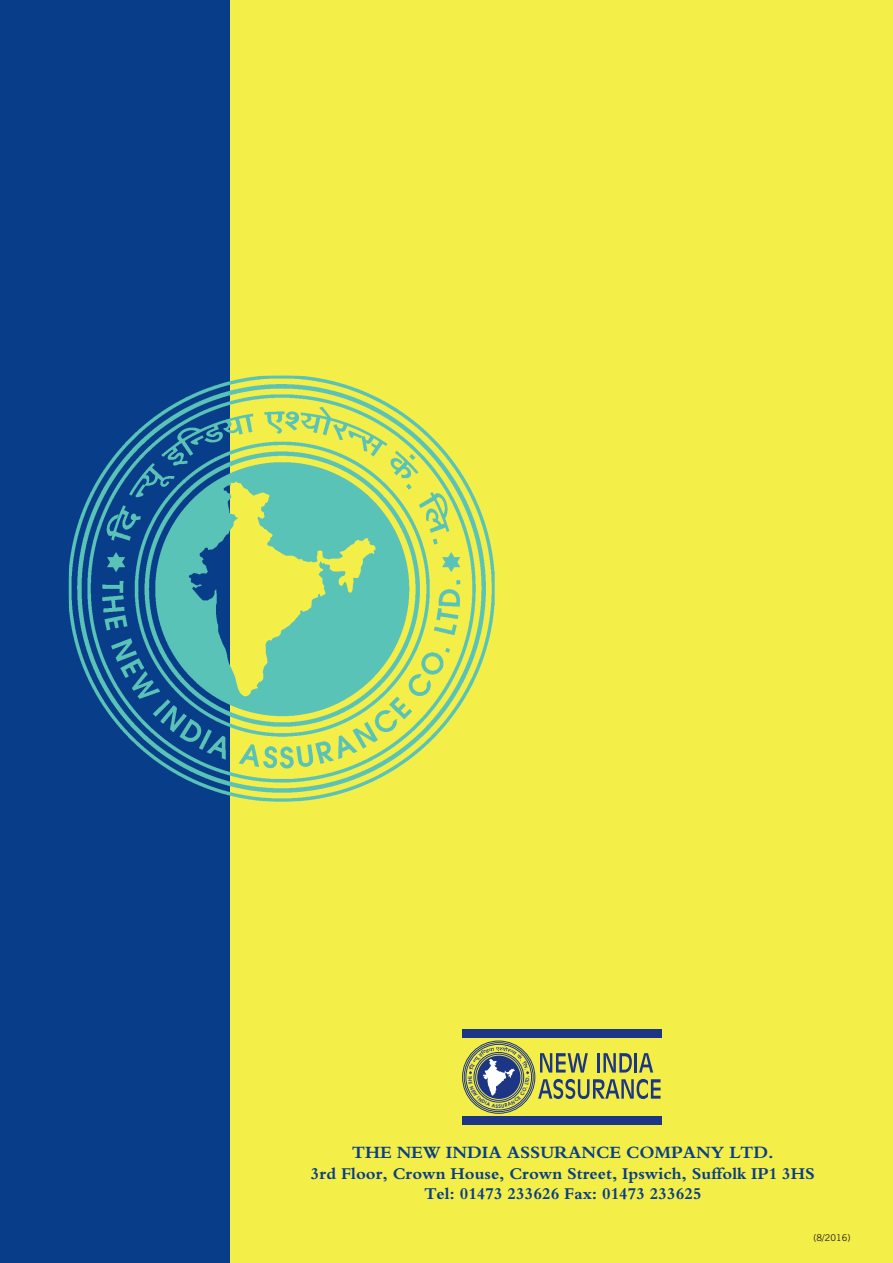
<style>
.page{position:relative;width:893px;height:1263px;background:#fff}
.page>*{position:absolute;margin:0;border:0;box-sizing:border-box;transform-origin:0 0}
.t1{font:700 18px "M Bembo";color:#083e89}
.t2{font:700 17.25px/20.7px "M Bembo";color:#083e89;text-align:center}
.t3{font:9.3px "News Gothic BT";color:#231f20}
.t4{font:600 4.8px "Avant Garde";color:#1c3685}
</style>
<div class="page">
<div style="left:212px;top:0;width:681px;height:1263px;background:#f4ee49"></div>
<div style="left:0;top:0;width:230px;height:1263px;background:#083e89"></div>
<img style="left:69px;top:376px;width:426px;height:426px">
<div style="left:462px;top:1029px;width:199px;height:9px;background:#1c3685"></div>
<div style="left:462px;top:1116px;width:199px;height:8px;background:#1c3685"></div>
<svg style="left:540px;top:1053px;width:48px;height:19px"></svg>
<hr style="left:597px;top:1053px;width:3px;height:19px;background:#1c3685">
<svg style="left:603px;top:1053px;width:50px;height:19px"></svg>
<svg style="left:538px;top:1079px;width:123px;height:20px"></svg>
<div style="left:466px;top:1044px;width:66px;height:66px;border:1px solid #1c3685;border-radius:50%"></div>
<div style="left:462px;top:1041px;width:73px;height:72px;border:1px solid #1c3685;border-radius:50%"></div>
<svg style="left:468px;top:1046px;width:61px;height:62px"></svg>
<p class="t4" style="left:473px;top:1076px;width:4px;rotate:90deg">T</p>
<p class="t1" style="left:352px;top:1146px;width:423px">THE NEW INDIA ASSURANCE COMPANY LTD.</p>
<p class="t2" style="left:311px;top:1165px;width:505px">3rd Floor, Crown House, Crown Street, Ipswich, Suffolk IP1 3HS<br>Tel: 01473 233626 Fax: 01473 233625</p>
<p class="t3" style="left:813px;top:1234px;width:38px">(8/2016)</p>
</div>
